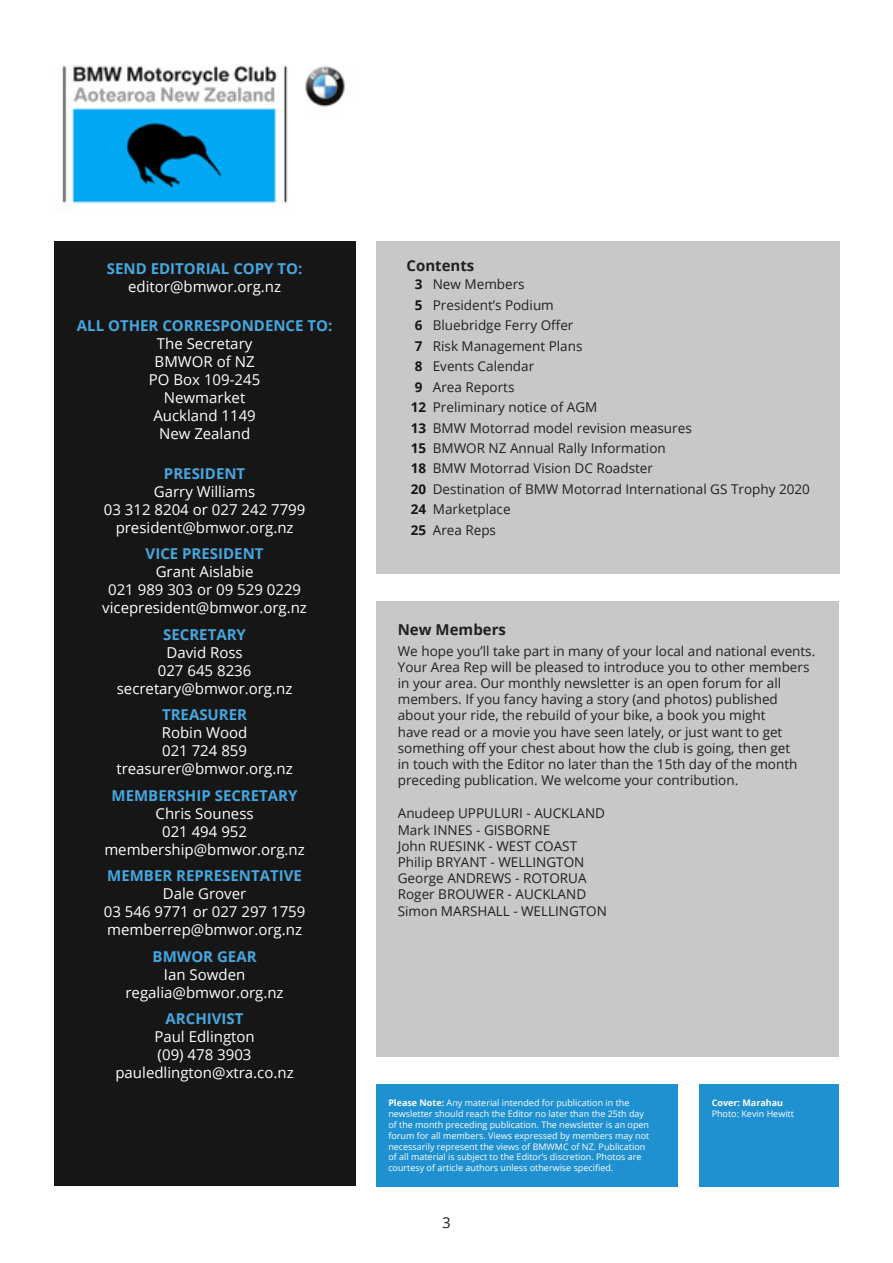
<style>
.page{position:relative;width:893px;height:1263px;background:#fff}
.page>*{position:absolute;margin:0;border:0;box-sizing:border-box;transform-origin:0 0}
.t1{font:15px/18px "Open Sans";color:#fff;text-align:center}
.t2{font:700 15px "Open Sans";color:#46a7de}
.t3{font:700 15px "Open Sans";color:#231f20}
.t4{font:15px "Open Sans";color:#231f20}
.t5{font:13.5px/16.2px "Open Sans";color:#231f20}
.t6{font:700 13.5px/20.4px "Open Sans";color:#161617}
.t7{font:9px/10.8px "Open Sans";color:#fff}
.t8{font:700 9px "Open Sans";color:#fff}
.s1{font-weight:700}
</style>
<div class="page">
<div style="left:54px;top:241px;width:301px;height:945px;background:#161617"></div>
<img style="left:62px;top:65px;width:283px;height:139px">
<div style="left:376px;top:1084px;width:302px;height:102px;background:#2091d0"></div>
<div style="left:699px;top:1084px;width:140px;height:102px;background:#2091d0"></div>
<div style="left:376px;top:241px;width:464px;height:333px;background:#c6c8ca"></div>
<div style="left:376px;top:601px;width:462px;height:455px;background:#c6c8ca"></div>
<p class="t2" style="left:107px;top:258px;width:197px">SEND EDITORIAL COPY TO:</p>
<p class="t1" style="left:128px;top:277px;width:154px">editor@bmwor.org.nz</p>
<p class="t2" style="left:77px;top:315px;width:257px">ALL OTHER CORRESPONDENCE TO:</p>
<p class="t1" style="left:149px;top:334px;width:113px">The Secretary<br>BMWOR of NZ<br>PO Box 109-245<br>Newmarket<br>Auckland 1149<br>New Zealand</p>
<p class="t2" style="left:164px;top:462px;width:83px">PRESIDENT</p>
<p class="t1" style="left:104px;top:482px;width:203px">Garry Williams<br>03 312 8204 or 027 242 7799 president@bmwor.org.nz</p>
<p class="t2" style="left:146px;top:543px;width:119px">VICE PRESIDENT</p>
<p class="t1" style="left:102px;top:562px;width:206px">Grant Aislabie<br>021 989 303 or 09 529 0229 vicepresident@bmwor.org.nz</p>
<p class="t2" style="left:163px;top:623px;width:84px">SECRETARY</p>
<p class="t1" style="left:117px;top:643px;width:177px">David Ross<br>027 645 8236 secretary@bmwor.org.nz</p>
<p class="t2" style="left:162px;top:704px;width:87px">TREASURER</p>
<p class="t1" style="left:116px;top:723px;width:178px">Robin Wood<br>021 724 859 treasurer@bmwor.org.nz</p>
<p class="t2" style="left:112px;top:785px;width:187px">MEMBERSHIP SECRETARY</p>
<p class="t1" style="left:104px;top:804px;width:202px">Chris Souness<br>021 494 952 membership@bmwor.org.nz</p>
<p class="t2" style="left:107px;top:865px;width:196px">MEMBER REPRESENTATIVE</p>
<p class="t1" style="left:104px;top:884px;width:203px">Dale Grover<br>03 546 9771 or 027 297 1759 memberrep@bmwor.org.nz</p>
<p class="t2" style="left:153px;top:946px;width:105px">BMWOR GEAR</p>
<p class="t1" style="left:126px;top:965px;width:160px">Ian Sowden regalia@bmwor.org.nz</p>
<p class="t2" style="left:166px;top:1008px;width:79px">ARCHIVIST</p>
<p class="t1" style="left:115px;top:1027px;width:180px">Paul Edlington<br>(09) 478 3903 pauledlington@xtra.co.nz</p>
<p class="t3" style="left:406px;top:254px;width:69px">Contents</p>
<p class="t5" style="left:433px;top:274px;width:379px;line-height:20.4px">New Members<br>President’s Podium<br>Bluebridge Ferry Offer<br>Risk Management Plans<br>Events Calendar<br>Area Reports<br>Preliminary notice of AGM<br>BMW Motorrad model revision measures<br>BMWOR NZ Annual Rally Information<br>BMW Motorrad Vision DC Roadster<br>Destination of BMW Motorrad International GS Trophy 2020<br>Marketplace<br>Area Reps</p>
<p class="t6" style="left:411px;top:274px;width:17px">3<br>5<br>6<br>7<br>8<br>9<br>12<br>13<br>15<br>18<br>20<br>24<br>25</p>
<p class="t3" style="left:398px;top:619px;width:110px">New Members</p>
<p class="t5" style="left:398px;top:642px;width:419px">We hope you’ll take part in many of your local and national events.<br>Your Area Rep will be pleased to introduce you to other members in your area. Our monthly newsletter is an open forum for all members. If you fancy having a story (and photos) published about your ride, the rebuild of your bike, a book you might<br>have read or a movie you have seen lately, or just want to get something off your chest about how the club is going, then get<br>in touch with the Editor no later than the 15th day of the month preceding publication. We welcome your contribution.</p>
<p class="t5" style="left:398px;top:805px;width:211px">Anudeep UPPULURI - AUCKLAND<br>Mark INNES - GISBORNE<br>John RUESINK - WEST COAST<br>Philip BRYANT - WELLINGTON<br>George ANDREWS - ROTORUA<br>Roger BROUWER - AUCKLAND<br>Simon MARSHALL - WELLINGTON</p>
<p class="t7" style="left:388px;top:1097px;width:263px"><span class="s1">Please Note:</span> Any material intended for publication in the newsletter should reach the Editor no later than the 25th day of the month preceding publication. The newsletter is an open forum for all members. Views expressed by members may not necessarily represent the views of BMWMC of NZ. Publication of all material is subject to the Editor’s discretion. Photos are courtesy of article authors unless otherwise specified.</p>
<p class="t8" style="left:712px;top:1097px;width:73px">Cover: Marahau</p>
<p class="t7" style="left:712px;top:1108px;width:84px">Photo: Kevin Hewitt</p>
<p class="t4" style="left:442px;top:1212px;width:10px">3</p>
</div>
